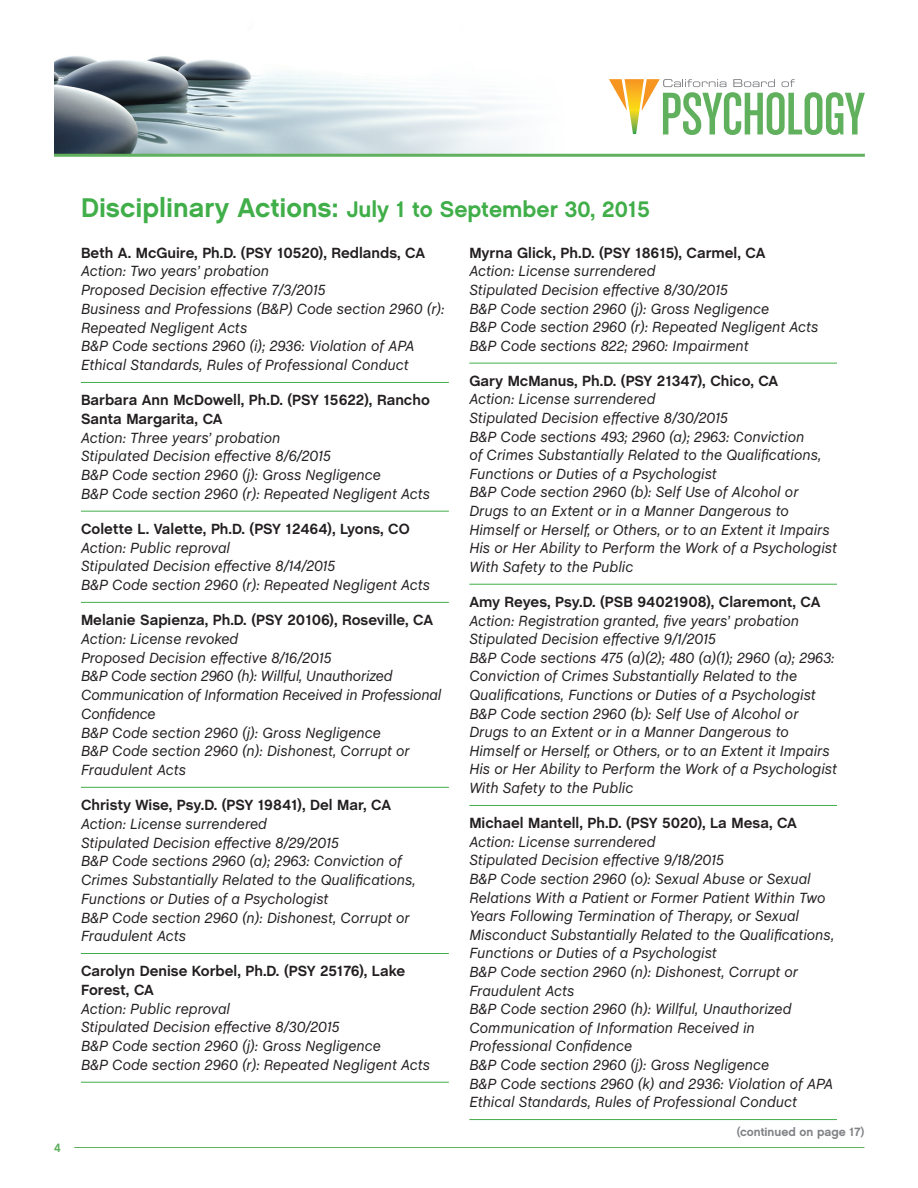
<style>
.page{position:relative;width:918px;height:1188px;background:#fff}
.page>*{position:absolute;margin:0;border:0;box-sizing:border-box;transform-origin:0 0}
.t1{font:22.5px "Chalet New York Nineteen Sixty";color:#40ae49}
.t2{font:italic 15px/18.6px "Chalet";color:#231f20}
.t3{font:700 15px/18.8px "Chalet";color:#231f20}
.t4{font:12px "Chalet New York Nineteen Sixty";color:#818285}
.t5{font:12px "Chalet New York Nineteen Sixty";color:#60b05e}
.s1{font-size:27px}
</style>
<div class="page">
<img style="left:54px;top:56px;width:648px;height:98px">
<svg style="left:609px;top:79px;width:256px;height:56px"></svg>
<hr style="left:54px;top:154px;width:811px;height:3px;background:#60b05e">
<hr style="left:74px;top:1147px;width:790px;height:1px;background:#60b05e">
<hr style="left:81px;top:382px;width:368px;height:1px;background:#40ae49">
<hr style="left:81px;top:511px;width:368px;height:1px;background:#40ae49">
<hr style="left:81px;top:602px;width:368px;height:1px;background:#40ae49">
<hr style="left:81px;top:787px;width:368px;height:1px;background:#40ae49">
<hr style="left:81px;top:953px;width:368px;height:1px;background:#40ae49">
<hr style="left:81px;top:1082px;width:368px;height:1px;background:#40ae49">
<hr style="left:469px;top:363px;width:368px;height:1px;background:#40ae49">
<hr style="left:469px;top:584px;width:368px;height:1px;background:#40ae49">
<hr style="left:469px;top:805px;width:368px;height:1px;background:#40ae49">
<hr style="left:469px;top:1119px;width:368px;height:1px;background:#40ae49">
<p class="t5" style="left:54px;top:1140px;width:8px">4</p>
<h1 class="t1" style="left:81px;top:196px;width:570px"><span class="s1">Disciplinary Actions:</span> July 1 to September 30, 2015</h1>
<p class="t3" style="left:81px;top:244px;width:346px">Beth A. McGuire, Ph.D. (PSY 10520), Redlands, CA</p>
<p class="t2" style="left:81px;top:262px;width:365px">Action: Two years’ probation<br>Proposed Decision effective 7/3/2015<br>Business and Professions (B&amp;P) Code section 2960 (r):<br>Repeated Negligent Acts<br>B&amp;P Code sections 2960 (i); 2936: Violation of APA Ethical Standards, Rules of Professional Conduct</p>
<p class="t3" style="left:81px;top:392px;width:350px">Barbara Ann McDowell, Ph.D. (PSY 15622), Rancho<br>Santa Margarita, CA</p>
<p class="t2" style="left:81px;top:428px;width:351px">Action: Three years’ probation<br>Stipulated Decision effective 8/6/2015<br>B&amp;P Code section 2960 (j): Gross Negligence<br>B&amp;P Code section 2960 (r): Repeated Negligent Acts</p>
<p class="t3" style="left:81px;top:520px;width:330px">Colette L. Valette, Ph.D. (PSY 12464), Lyons, CO</p>
<p class="t2" style="left:81px;top:538px;width:351px">Action: Public reproval<br>Stipulated Decision effective 8/14/2015<br>B&amp;P Code section 2960 (r): Repeated Negligent Acts</p>
<p class="t3" style="left:81px;top:611px;width:354px">Melanie Sapienza, Ph.D. (PSY 20106), Roseville, CA</p>
<p class="t2" style="left:81px;top:630px;width:362px">Action: License revoked<br>Proposed Decision effective 8/16/2015<br>B&amp;P Code section 2960 (h): Willful, Unauthorized Communication of Information Received in Professional Confidence<br>B&amp;P Code section 2960 (j): Gross Negligence<br>B&amp;P Code section 2960 (n): Dishonest, Corrupt or Fraudulent Acts</p>
<p class="t3" style="left:81px;top:796px;width:312px">Christy Wise, Psy.D. (PSY 19841), Del Mar, CA</p>
<p class="t2" style="left:81px;top:815px;width:336px">Action: License surrendered<br>Stipulated Decision effective 8/29/2015<br>B&amp;P Code sections 2960 (a); 2963: Conviction of Crimes Substantially Related to the Qualifications, Functions or Duties of a Psychologist<br>B&amp;P Code section 2960 (n): Dishonest, Corrupt or Fraudulent Acts</p>
<p class="t3" style="left:81px;top:963px;width:326px">Carolyn Denise Korbel, Ph.D. (PSY 25176), Lake<br>Forest, CA</p>
<p class="t2" style="left:81px;top:1000px;width:351px">Action: Public reproval<br>Stipulated Decision effective 8/30/2015<br>B&amp;P Code section 2960 (j): Gross Negligence<br>B&amp;P Code section 2960 (r): Repeated Negligent Acts</p>
<p class="t3" style="left:469px;top:244px;width:298px">Myrna Glick, Ph.D. (PSY 18615), Carmel, CA</p>
<p class="t2" style="left:469px;top:262px;width:351px">Action: License surrendered<br>Stipulated Decision effective 8/30/2015<br>B&amp;P Code section 2960 (j): Gross Negligence<br>B&amp;P Code section 2960 (r): Repeated Negligent Acts B&amp;P Code sections 822; 2960: Impairment</p>
<p class="t3" style="left:469px;top:372px;width:311px">Gary McManus, Ph.D. (PSY 21347), Chico, CA</p>
<p class="t2" style="left:469px;top:390px;width:369px">Action: License surrendered<br>Stipulated Decision effective 8/30/2015<br>B&amp;P Code sections 493; 2960 (a); 2963: Conviction<br>of Crimes Substantially Related to the Qualifications, Functions or Duties of a Psychologist<br>B&amp;P Code section 2960 (b): Self Use of Alcohol or Drugs to an Extent or in a Manner Dangerous to Himself or Herself, or Others, or to an Extent it Impairs His or Her Ability to Perform the Work of a Psychologist With Safety to the Public</p>
<p class="t3" style="left:469px;top:593px;width:353px">Amy Reyes, Psy.D. (PSB 94021908), Claremont, CA</p>
<p class="t2" style="left:469px;top:611px;width:369px">Action: Registration granted, five years’ probation Stipulated Decision effective 9/1/2015<br>B&amp;P Code sections 475 (a)(2); 480 (a)(1); 2960 (a); 2963:<br>Conviction of Crimes Substantially Related to the Qualifications, Functions or Duties of a Psychologist B&amp;P Code section 2960 (b): Self Use of Alcohol or Drugs to an Extent or in a Manner Dangerous to Himself or Herself, or Others, or to an Extent it Impairs His or Her Ability to Perform the Work of a Psychologist With Safety to the Public</p>
<p class="t3" style="left:469px;top:815px;width:329px">Michael Mantell, Ph.D. (PSY 5020), La Mesa, CA</p>
<p class="t2" style="left:469px;top:833px;width:366px">Action: License surrendered<br>Stipulated Decision effective 9/18/2015<br>B&amp;P Code section 2960 (o): Sexual Abuse or Sexual Relations With a Patient or Former Patient Within Two Years Following Termination of Therapy, or Sexual Misconduct Substantially Related to the Qualifications, Functions or Duties of a Psychologist<br>B&amp;P Code section 2960 (n): Dishonest, Corrupt or Fraudulent Acts<br>B&amp;P Code section 2960 (h): Willful, Unauthorized Communication of Information Received in Professional Confidence<br>B&amp;P Code section 2960 (j): Gross Negligence<br>B&amp;P Code sections 2960 (k) and 2936: Violation of APA Ethical Standards, Rules of Professional Conduct</p>
<p class="t4" style="left:737px;top:1125px;width:129px">(continued on page 17)</p>
</div>
